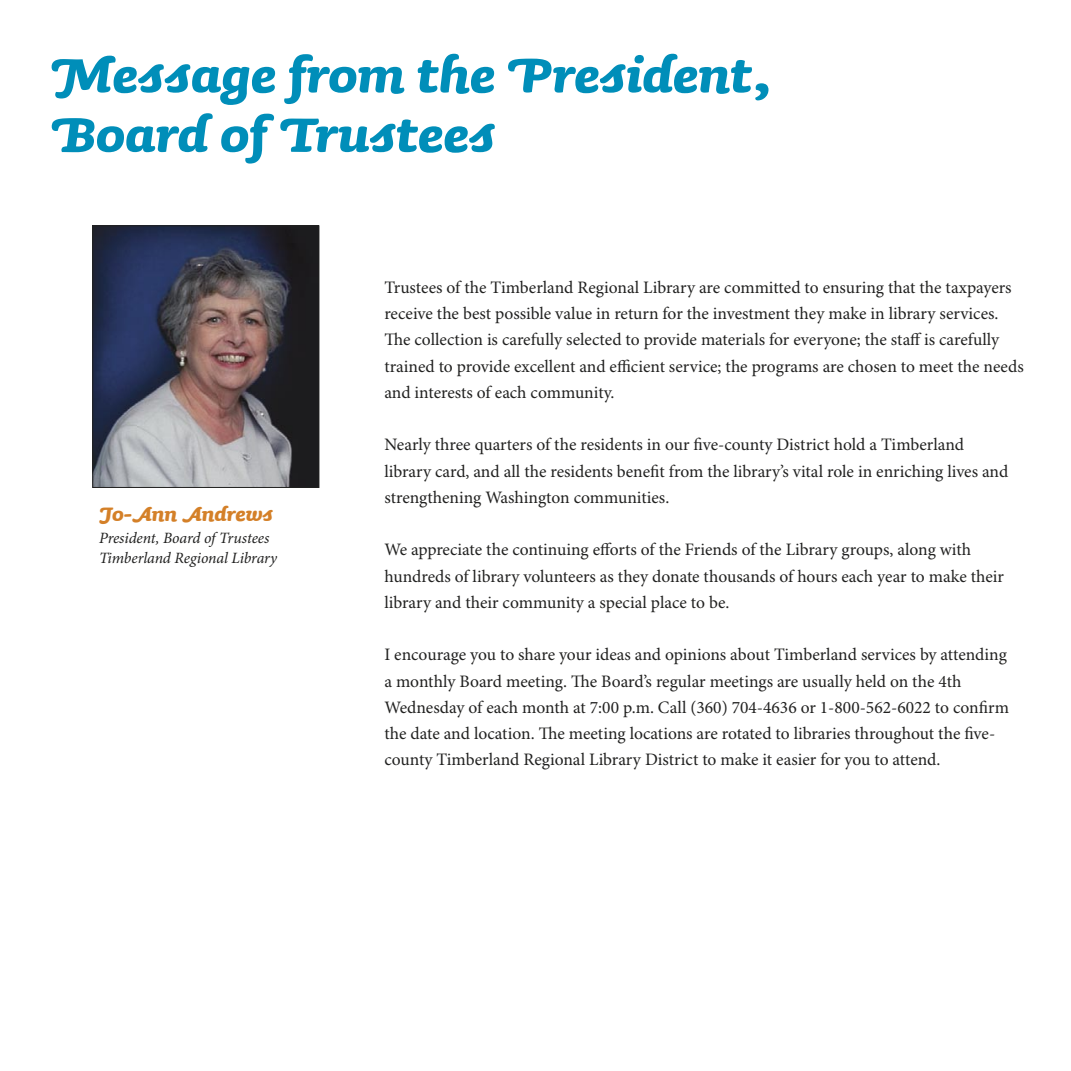
<style>
.page{position:relative;width:1071px;height:1071px;background:#fff}
.page>*{position:absolute;margin:0;border:0;box-sizing:border-box;transform-origin:0 0}
.swash_heading_inside{font:italic 700 61.25px/59.5px "Sauna Swash";color:#008eb9}
.NAMES{font:italic 700 24.5px "Sauna Swash";color:#d48028}
.t1{font:17.5px/26.2px "Minion Pro";color:#212120}
.NAMES-2{font:italic 15.75px "Minion Pro";letter-spacing:-.01em;color:#212120}
</style>
<div class="page">
<img style="left:95px;top:228px;width:222px;height:258px">
<div style="left:93px;top:226px;width:226px;height:262px;border:1px solid #212120"></div>
<p class="swash_heading_inside" style="left:51px;top:42px;width:721px">Message from the President,<br>Board of Trustees</p>
<p class="NAMES" style="left:99px;top:498px;width:176px">Jo-Ann Andrews</p>
<p class="NAMES-2" style="left:99px;top:529px;width:172px">President, Board of Trustees</p>
<p class="NAMES-2" style="left:99px;top:548px;width:180px">Timberland Regional Library</p>
<p class="t1" style="left:384px;top:275px;width:641px">Trustees of the Timberland Regional Library are committed to ensuring that the taxpayers receive the best possible value in return for the investment they make in library services.<br>The collection is carefully selected to provide materials for everyone; the staff is carefully trained to provide excellent and efficient service; the programs are chosen to meet the needs and interests of each community.</p>
<p class="t1" style="left:384px;top:432px;width:626px">Nearly three quarters of the residents in our five-county District hold a Timberland library card, and all the residents benefit from the library’s vital role in enriching lives and strengthening Washington communities.</p>
<p class="t1" style="left:384px;top:537px;width:621px">We appreciate the continuing efforts of the Friends of the Library groups, along with hundreds of library volunteers as they donate thousands of hours each year to make their library and their community a special place to be.</p>
<p class="t1" style="left:384px;top:642px;width:626px">I encourage you to share your ideas and opinions about Timberland services by attending a monthly Board meeting. The Board’s regular meetings are usually held on the 4th Wednesday of each month at 7:00 p.m. Call (360) 704-4636 or 1-800-562-6022 to confirm the date and location. The meeting locations are rotated to libraries throughout the five&shy;county Timberland Regional Library District to make it easier for you to attend.</p>
</div>
